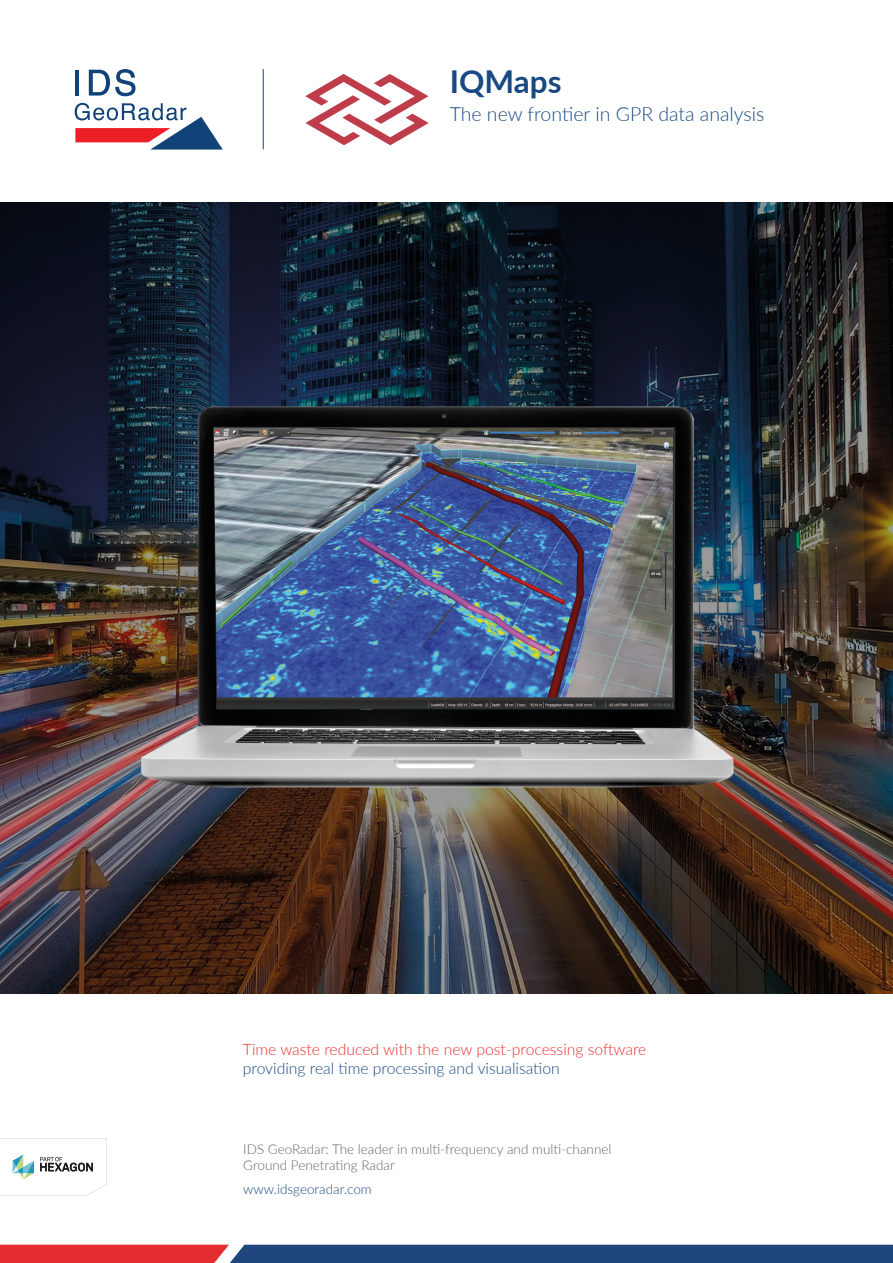
<style>
.page{position:relative;width:893px;height:1263px;background:#fff}
.page>*{position:absolute;margin:0;border:0;box-sizing:border-box;transform-origin:0 0}
.t1{font:700 31.5px "Lato";color:#194983}
.t2{font:300 19.5px "Lato";color:#194983}
.t3{font:300 15.75px/18.9px "Lato";color:#ee302f}
.t4{font:300 13.5px "Lato";color:#636366}
.t5{font:300 13.5px "Lato";color:#194983}
.s1{color:#194983}
</style>
<div class="page">
<svg style="left:89px;top:69px;width:47px;height:27px"></svg>
<hr style="left:75px;top:70px;width:4px;height:26px;background:#114378">
<svg style="left:75px;top:103px;width:148px;height:47px"></svg>
<hr style="left:263px;top:69px;width:1px;height:80px;background:#1f467d">
<svg style="left:0;top:1138px;width:107px;height:58px"></svg>
<svg style="left:0;top:1245px;width:893px;height:18px;background:#53426b"></svg>
<img style="left:0;top:203px;width:893px;height:791px">
<svg style="left:305px;top:74px;width:124px;height:71px"></svg>
<p class="t1" style="left:450px;top:58px;width:113px">IQMaps</p>
<p class="t2" style="left:450px;top:101px;width:316px">The new frontier in GPR data analysis</p>
<p class="t3" style="left:243px;top:1039px;width:405px">Time waste reduced with the new post-processing software <span class="s1">providing real time processing and visualisation</span></p>
<p class="t4" style="left:243px;top:1139px;width:370px">IDS GeoRadar: The leader in multi-frequency and multi-channel</p>
<p class="t4" style="left:243px;top:1156px;width:153px">Ground Penetrating Radar</p>
<p class="t5" style="left:243px;top:1180px;width:130px">www.idsgeoradar.com</p>
</div>
